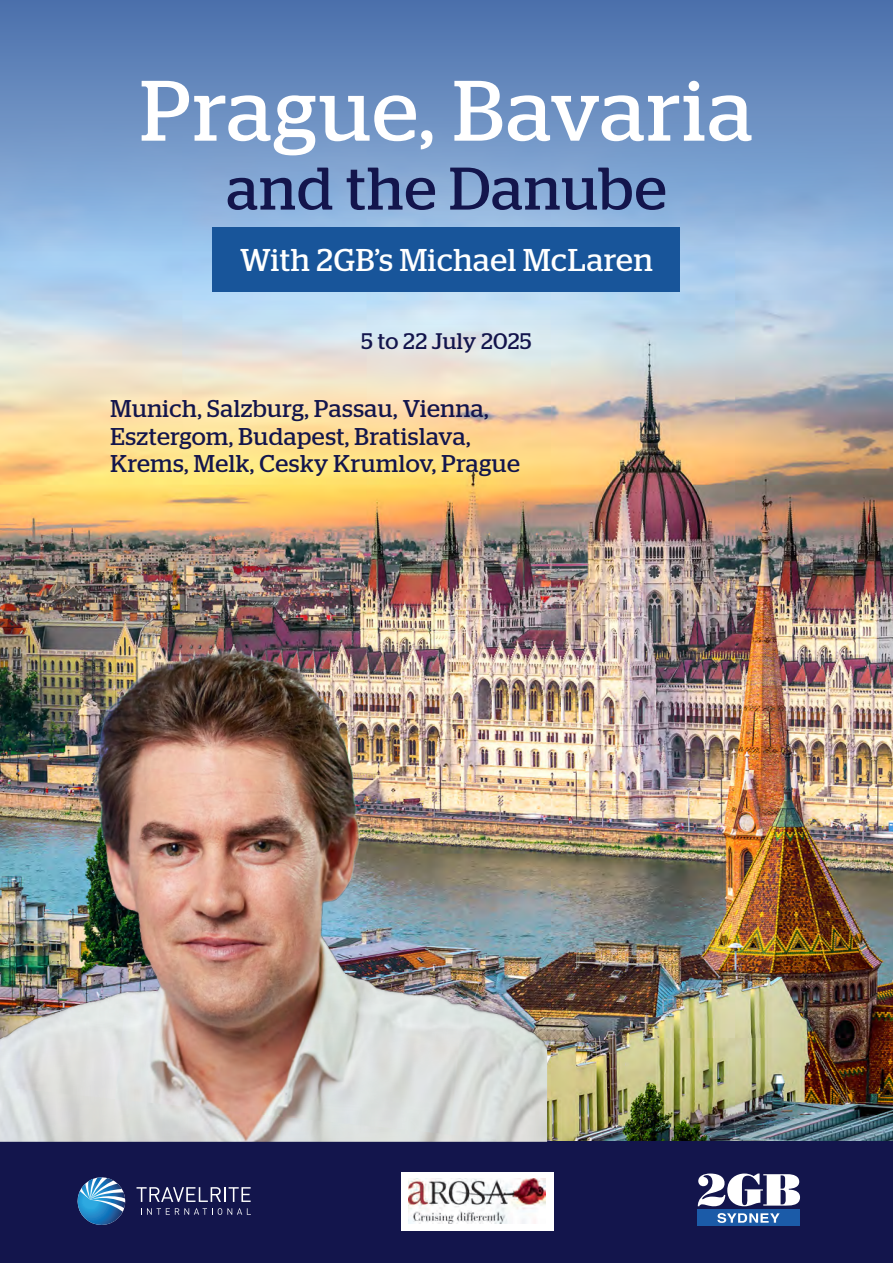
<style>
.page{position:relative;width:893px;height:1263px;background:#fff}
.page>*{position:absolute;margin:0;border:0;box-sizing:border-box;transform-origin:0 0}
.day_date{font:85.5px "Stag";letter-spacing:.025em;color:#fff}
.day_date-2{font:60px "Stag";letter-spacing:.025em;color:#13154c}
.day_date-3{font:31.5px "Stag";letter-spacing:.025em;color:#fff}
.day_date-4{font:24.3px/27.8px "Stag";letter-spacing:.025em;color:#13154c}
.day_date-5{font:22.5px "Stag";letter-spacing:.02em;color:#13154c}
</style>
<div class="page">
<img style="left:0;top:252px;width:893px;height:890px">
<div style="left:0;top:1142px;width:893px;height:121px;background:#13154c"></div>
<div style="left:0;top:0;width:893px;height:252px;background:linear-gradient(to bottom,#486ca8,#9cc1e7)"></div>
<svg style="left:137px;top:1187px;width:114px;height:15px"></svg>
<svg style="left:77px;top:1177px;width:49px;height:48px"></svg>
<svg style="left:141px;top:1208px;width:110px;height:7px"></svg>
<div style="left:697px;top:1210px;width:103px;height:16px;background:#1b5ba8"></div>
<svg style="left:698px;top:1173px;width:102px;height:33px"></svg>
<svg style="left:717px;top:1213px;width:63px;height:10px"></svg>
<div style="left:401px;top:1172px;width:152px;height:58px;background:#fff"></div>
<img style="left:408px;top:1179px;width:138px;height:44px">
<img style="left:0;top:604px;width:547px;height:538px">
<div style="left:213px;top:227px;width:467px;height:65px;background:#18559a"></div>
<p class="day_date" style="left:140px;top:61px;width:614px">Prague, Bavaria</p>
<p class="day_date-2" style="left:227px;top:154px;width:441px">and the Danube</p>
<p class="day_date-3" style="left:240px;top:242px;width:414px">With 2GB’s Michael McLaren</p>
<p class="day_date-5" style="left:361px;top:328px;width:172px">5 to 22 July 2025</p>
<p class="day_date-4" style="left:111px;top:394px;width:411px">Munich, Salzburg, Passau, Vienna,<br>Esztergom, Budapest, Bratislava,<br>Krems, Melk, Cesky Krumlov, Prague</p>
</div>
